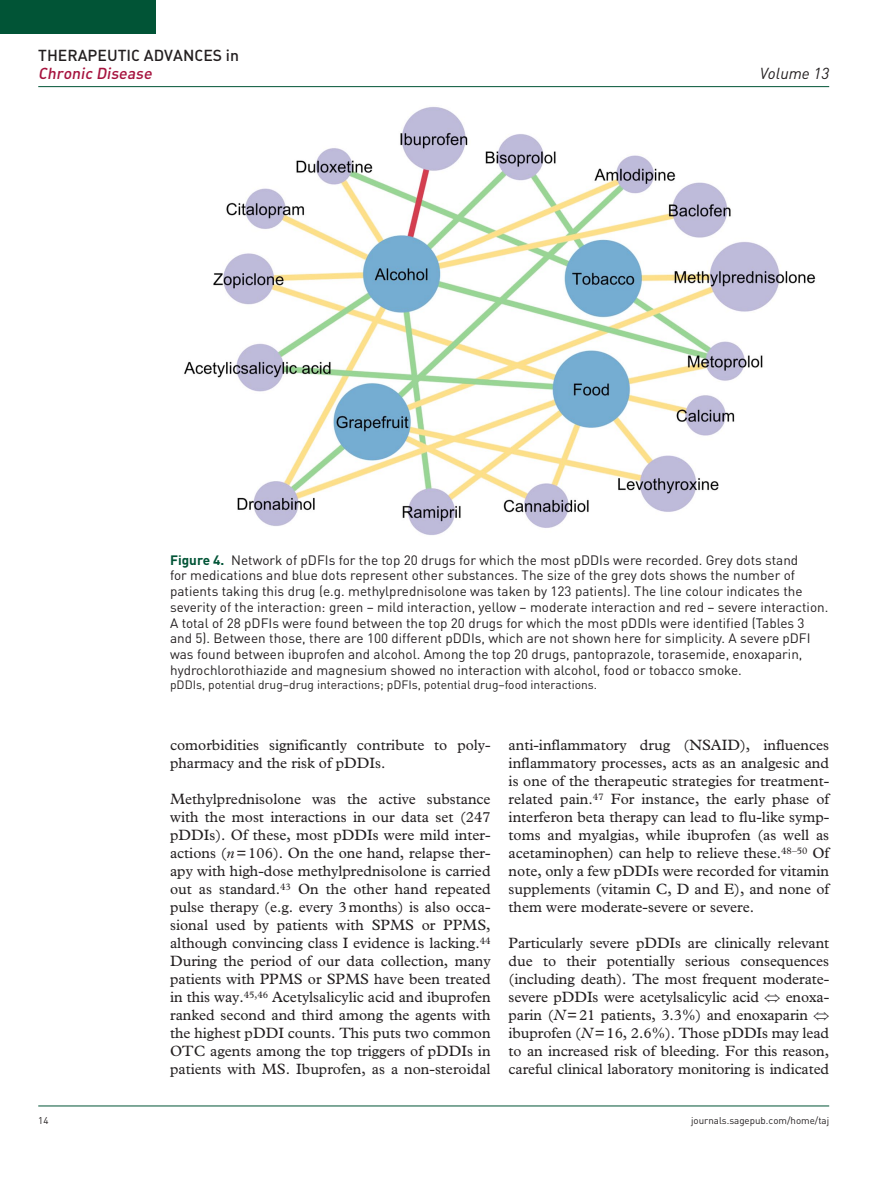
<style>
.page{position:relative;width:893px;height:1191px;background:#fff}
.page>*{position:absolute;margin:0;border:0;box-sizing:border-box;transform-origin:0 0}
.t1{font:15.75px "DIN Medium Alternate";color:#231f20}
.t2{font:italic 15.75px "DIN Medium Alternate";color:#a6133e}
.t3{font:italic 15.75px "DIN";color:#231f20}
.t4{font:15px/18px "Plantin Std";color:#231f20;text-align:justify}
.t5{font:13.5px/15.8px "DIN";color:#231f20}
.t6{font:12px "DIN";color:#231f20}
.t7{font:9.75px "DIN";color:#231f20}
.s1{font-weight:700;color:#015436}
.s2{font-style:italic}
</style>
<div class="page">
<hr style="left:38px;top:86px;width:791px;height:1px;background:#015436">
<hr style="left:38px;top:1105px;width:791px;height:1px;background:#015436">
<div style="left:0;top:0;width:155px;height:34px;background:#015436"></div>
<img style="left:184px;top:107px;width:632px;height:428px">
<p class="t1" style="left:38px;top:45px;width:202px">THERAPEUTIC ADVANCES IN</p>
<p class="t2" style="left:38px;top:63px;width:118px">Chronic Disease</p>
<p class="t3" style="left:760px;top:63px;width:71px">Volume 13</p>
<p class="t5" style="left:170px;top:551px;width:660px"><span class="s1">Figure 4.</span> Network of pDFIs for the top 20 drugs for which the most pDDIs were recorded. Grey dots stand<br>for medications and blue dots represent other substances. The size of the grey dots shows the number of patients taking this drug (e.g. methylprednisolone was taken by 123 patients). The line colour indicates the severity of the interaction: green – mild interaction, yellow – moderate interaction and red – severe interaction.<br>A total of 28 pDFIs were found between the top 20 drugs for which the most pDDIs were identified (Tables 3 and 5). Between those, there are 100 different pDDIs, which are not shown here for simplicity. A severe pDFI was found between ibuprofen and alcohol. Among the top 20 drugs, pantoprazole, torasemide, enoxaparin, hydrochlorothiazide and magnesium showed no interaction with alcohol, food or tobacco smoke.</p>
<p class="t6" style="left:170px;top:677px;width:428px">pDDIs, potential drug–drug interactions; pDFIs, potential drug–food interactions.</p>
<p class="t4" style="left:170px;top:736px;width:322px">comorbidities significantly contribute to poly&shy;pharmacy and the risk of pDDIs.</p>
<p class="t4" style="left:170px;top:790px;width:322px">Methylprednisolone was the active substance with the most interactions in our data set (247 pDDIs). Of these, most pDDIs were mild inter&shy;actions (<span class="s2">n</span>=106). On the one hand, relapse ther&shy;apy with high-dose methylprednisolone is carried out as standard.<sup>43</sup> On the other hand repeated pulse therapy (e.g. every 3months) is also occa&shy;sional used by patients with SPMS or PPMS, although convincing class I evidence is lacking.<sup>44<br></sup>During the period of our data collection, many patients with PPMS or SPMS have been treated in this way.<sup>45,46</sup> Acetylsalicylic acid and ibuprofen ranked second and third among the agents with the highest pDDI counts. This puts two common OTC agents among the top triggers of pDDIs in patients with MS. Ibuprofen, as a non-steroidal</p>
<p class="t4" style="left:509px;top:736px;width:322px">anti-inflammatory drug (NSAID), influences inflammatory processes, acts as an analgesic and is one of the therapeutic strategies for treatment&shy;related pain.<sup>47</sup> For instance, the early phase of interferon beta therapy can lead to flu-like symp&shy;toms and myalgias, while ibuprofen (as well as acetaminophen) can help to relieve these.<sup>48–50</sup> Of note, only a few pDDIs were recorded for vitamin supplements (vitamin C, D and E), and none of them were moderate-severe or severe.</p>
<p class="t4" style="left:509px;top:934px;width:322px">Particularly severe pDDIs are clinically relevant due to their potentially serious consequences (including death). The most frequent moderate&shy;severe pDDIs were acetylsalicylic acid ⇔ enoxa&shy;parin (<span class="s2">N</span>=21 patients, 3.3%) and enoxaparin ⇔ ibuprofen (<span class="s2">N</span>=16, 2.6%). Those pDDIs may lead to an increased risk of bleeding. For this reason, careful clinical laboratory monitoring is indicated</p>
<p class="t7" style="left:38px;top:1114px;width:12px">14</p>
<p class="t7" style="left:691px;top:1114px;width:140px">journals.sagepub.com/home/taj</p>
</div>
